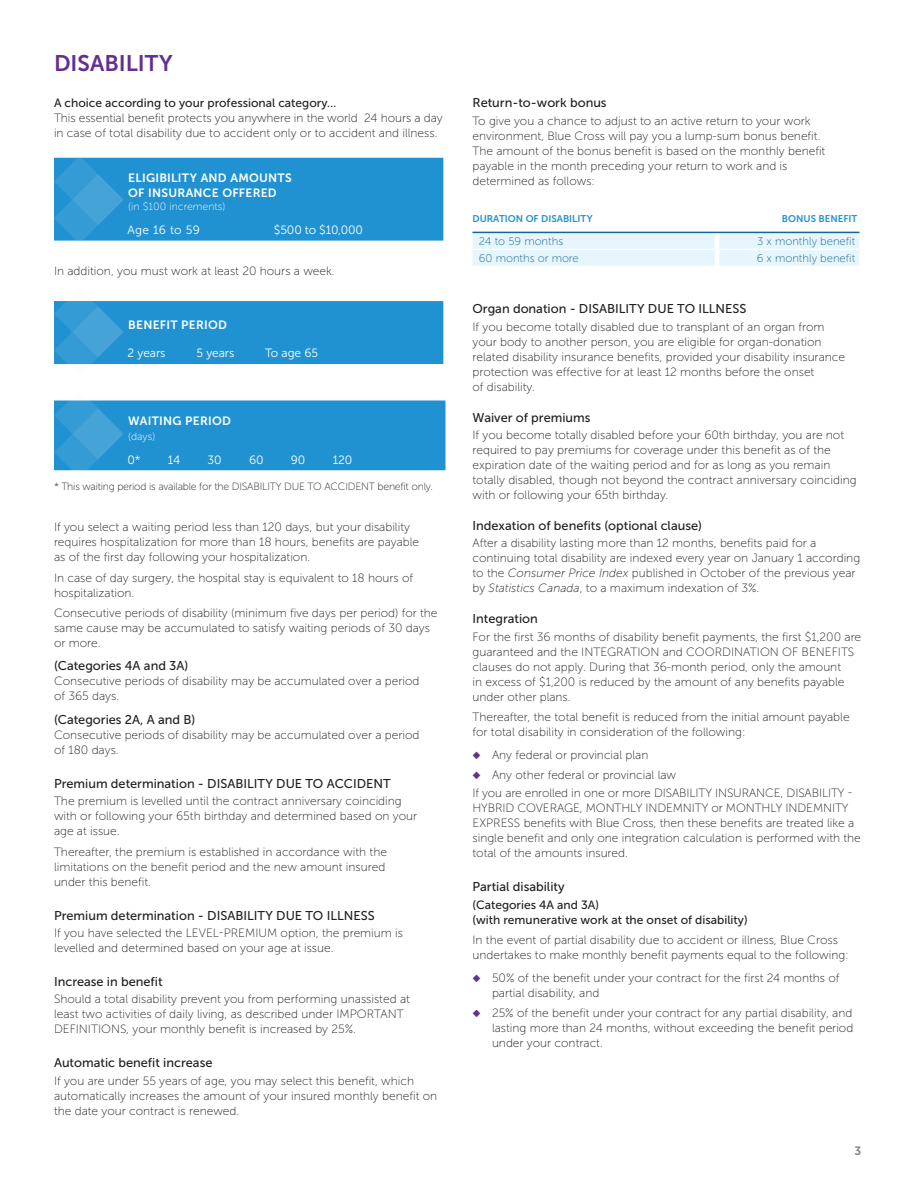
<style>
.page{position:relative;width:918px;height:1188px;background:#fff}
.page>*{position:absolute;margin:0;border:0;box-sizing:border-box;transform-origin:0 0}
.t1{font:22.5px "Museo Sans 700";color:#632f90}
.t2{font:12.75px "Museo Sans 500";color:#231f20}
.t3{font:12px/15px "Museo Sans 100";color:#231f20}
.t4{font:12px/15px "Museo Sans 500";color:#231f20}
.t5{font:12px/15px "Museo Sans 700";letter-spacing:.02em;color:#fff}
.t6{font:12px "Museo Sans 300";letter-spacing:-.01em;color:#fff}
.t7{font:12px "Museo Sans 700";color:#808285}
.t8{font:11.25px "Museo Sans 100";color:#176496}
.t9{font:10.5px "Museo Sans 100";letter-spacing:-.02em;color:#231f20}
.t10{font:10.5px "Museo Sans 100";color:#fff}
.t11{font:9.75px "Museo Sans 700";color:#2192d1}
.s1{font-style:italic}
.s2{color:#632f90}
</style>
<div class="page">
<div style="left:472px;top:232px;width:388px;height:34px;background:#e6f6fc"></div>
<hr style="left:715px;top:233px;width:4px;height:16px;background:#fff">
<hr style="left:715px;top:249px;width:4px;height:18px;background:#fff">
<hr style="left:472px;top:249px;width:243px;height:1px;background:#fff">
<hr style="left:719px;top:249px;width:140px;height:1px;background:#fff">
<hr style="left:472px;top:232px;width:245px;height:1px;background:#176496">
<hr style="left:717px;top:232px;width:142px;height:1px;background:#176496">
<svg style="left:54px;top:157px;width:389px;height:84px;background:#2694d2"></svg>
<svg style="left:54px;top:301px;width:389px;height:64px;background:#2795d2"></svg>
<svg style="left:54px;top:400px;width:392px;height:71px;background:#2795d2"></svg>
<h1 class="t1" style="left:54px;top:51px;width:120px">DISABILITY</h1>
<p class="t4" style="left:54px;top:96px;width:284px">A choice according to your professional category…</p>
<p class="t3" style="left:54px;top:111px;width:390px">This essential benefit protects you anywhere in the world 24 hours a day in case of total disability due to accident only or to accident and illness.</p>
<p class="t5" style="left:128px;top:170px;width:165px">ELIGIBILITY AND AMOUNTS<br>OF INSURANCE OFFERED</p>
<p class="t10" style="left:128px;top:201px;width:99px">(in $100 increments)</p>
<p class="t6" style="left:128px;top:223px;width:74px">Age 16 to 59</p>
<p class="t6" style="left:274px;top:223px;width:91px">$500 to $10,000</p>
<p class="t3" style="left:54px;top:264px;width:282px">In addition, you must work at least 20 hours a week.</p>
<p class="t5" style="left:128px;top:318px;width:100px">BENEFIT PERIOD</p>
<p class="t6" style="left:128px;top:347px;width:40px">2 years</p>
<p class="t6" style="left:196px;top:347px;width:39px">5 years</p>
<p class="t6" style="left:265px;top:347px;width:55px">To age 65</p>
<p class="t5" style="left:128px;top:413px;width:104px">WAITING PERIOD</p>
<p class="t10" style="left:128px;top:430px;width:29px">(days)</p>
<p class="t6" style="left:128px;top:453px;width:15px">0*</p>
<p class="t6" style="left:168px;top:453px;width:14px">14</p>
<p class="t6" style="left:208px;top:453px;width:16px">30</p>
<p class="t6" style="left:249px;top:453px;width:16px">60</p>
<p class="t6" style="left:291px;top:453px;width:16px">90</p>
<p class="t6" style="left:333px;top:453px;width:21px">120</p>
<p class="t9" style="left:54px;top:481px;width:381px">* This waiting period is available for the DISABILITY DUE TO ACCIDENT benefit only.</p>
<p class="t3" style="left:54px;top:520px;width:367px">If you select a waiting period less than 120 days, but your disability requires hospitalization for more than 18 hours, benefits are payable as of the first day following your hospitalization.</p>
<p class="t3" style="left:54px;top:570px;width:361px">In case of day surgery, the hospital stay is equivalent to 18 hours of hospitalization.</p>
<p class="t3" style="left:54px;top:606px;width:385px">Consecutive periods of disability (minimum five days per period) for the same cause may be accumulated to satisfy waiting periods of 30 days or more.</p>
<p class="t2" style="left:54px;top:659px;width:136px">(Categories 4A and 3A)</p>
<p class="t3" style="left:54px;top:674px;width:367px">Consecutive periods of disability may be accumulated over a period of 365 days.</p>
<p class="t2" style="left:54px;top:712px;width:143px">(Categories 2A, A and B)</p>
<p class="t3" style="left:54px;top:727px;width:367px">Consecutive periods of disability may be accumulated over a period of 180 days.</p>
<p class="t2" style="left:54px;top:777px;width:338px">Premium determination - DISABILITY DUE TO ACCIDENT</p>
<p class="t3" style="left:54px;top:794px;width:365px">The premium is levelled until the contract anniversary coinciding with or following your 65th birthday and determined based on your age at issue.</p>
<p class="t3" style="left:54px;top:844px;width:335px">Thereafter, the premium is established in accordance with the limitations on the benefit period and the new amount insured under this benefit.</p>
<p class="t2" style="left:54px;top:908px;width:322px">Premium determination - DISABILITY DUE TO ILLNESS</p>
<p class="t3" style="left:54px;top:925px;width:351px">If you have selected the LEVEL-PREMIUM option, the premium is levelled and determined based on your age at issue.</p>
<p class="t2" style="left:54px;top:975px;width:110px">Increase in benefit</p>
<p class="t3" style="left:54px;top:992px;width:357px">Should a total disability prevent you from performing unassisted at least two activities of daily living, as described under IMPORTANT<br>DEFINITIONS, your monthly benefit is increased by 25%.</p>
<p class="t2" style="left:54px;top:1056px;width:160px">Automatic benefit increase</p>
<p class="t3" style="left:54px;top:1073px;width:385px">If you are under 55 years of age, you may select this benefit, which automatically increases the amount of your insured monthly benefit on the date your contract is renewed.</p>
<p class="t2" style="left:472px;top:96px;width:136px">Return-to-work bonus</p>
<p class="t3" style="left:472px;top:113px;width:354px">To give you a chance to adjust to an active return to your work environment, Blue Cross will pay you a lump-sum bonus benefit.<br>The amount of the bonus benefit is based on the monthly benefit payable in the month preceding your return to work and is determined as follows:</p>
<p class="t11" style="left:472px;top:213px;width:122px">DURATION OF DISABILITY</p>
<p class="t11" style="left:782px;top:213px;width:77px">BONUS BENEFIT</p>
<p class="t8" style="left:479px;top:235px;width:86px">24 to 59 months</p>
<p class="t8" style="left:757px;top:235px;width:100px">3 x monthly benefit</p>
<p class="t8" style="left:479px;top:252px;width:101px">60 months or more</p>
<p class="t8" style="left:757px;top:252px;width:100px">6 x monthly benefit</p>
<p class="t2" style="left:472px;top:302px;width:276px">Organ donation - DISABILITY DUE TO ILLNESS</p>
<p class="t3" style="left:472px;top:319px;width:374px">If you become totally disabled due to transplant of an organ from your body to another person, you are eligible for organ-donation related disability insurance benefits, provided your disability insurance protection was effective for at least 12 months before the onset<br>of disability.</p>
<p class="t2" style="left:472px;top:410px;width:120px">Waiver of premiums</p>
<p class="t3" style="left:472px;top:427px;width:386px">If you become totally disabled before your 60th birthday, you are not required to pay premiums for coverage under this benefit as of the expiration date of the waiting period and for as long as you remain totally disabled, though not beyond the contract anniversary coinciding with or following your 65th birthday.</p>
<p class="t2" style="left:472px;top:519px;width:231px">Indexation of benefits (optional clause)</p>
<p class="t3" style="left:472px;top:536px;width:389px">After a disability lasting more than 12 months, benefits paid for a continuing total disability are indexed every year on January 1 according to the <span class="s1">Consumer Price Index</span> published in October of the previous year by <span class="s1">Statistics Canada</span>, to a maximum indexation of 3%.</p>
<p class="t2" style="left:472px;top:612px;width:67px">Integration</p>
<p class="t3" style="left:472px;top:629px;width:390px">For the first 36 months of disability benefit payments, the first $1,200 are guaranteed and the INTEGRATION and COORDINATION OF BENEFITS clauses do not apply. During that 36-month period, only the amount<br>in excess of $1,200 is reduced by the amount of any benefits payable under other plans.</p>
<p class="t3" style="left:472px;top:710px;width:379px">Thereafter, the total benefit is reduced from the initial amount payable for total disability in consideration of the following:</p>
<p class="t3" style="left:473px;top:747px;width:177px"><span class="s2">◆</span> Any federal or provincial plan</p>
<p class="t3" style="left:472px;top:766px;width:381px;line-height:18.3px"><span class="s2">◆</span> Any other federal or provincial law<br>If you are enrolled in one or more DISABILITY INSURANCE, DISABILITY -</p>
<p class="t3" style="left:472px;top:801px;width:390px">HYBRID COVERAGE, MONTHLY INDEMNITY or MONTHLY INDEMNITY EXPRESS benefits with Blue Cross, then these benefits are treated like a single benefit and only one integration calculation is performed with the total of the amounts insured.</p>
<p class="t2" style="left:472px;top:880px;width:94px">Partial disability</p>
<p class="t4" style="left:472px;top:897px;width:277px">(Categories 4A and 3A)<br>(with remunerative work at the onset of disability)</p>
<p class="t3" style="left:472px;top:932px;width:378px">In the event of partial disability due to accident or illness, Blue Cross undertakes to make monthly benefit payments equal to the following:</p>
<p class="t3" style="left:492px;top:970px;width:349px;text-indent:-19px"><span class="s2">◆</span> 50% of the benefit under your contract for the first 24 months of partial disability, and</p>
<p class="t3" style="left:492px;top:1005px;width:363px;text-align:justify;text-indent:-19px"><span class="s2">◆</span> 25% of the benefit under your contract for any partial disability, and lasting more than 24 months, without exceeding the benefit period under your contract.</p>
<p class="t7" style="left:854px;top:1144px;width:8px">3</p>
</div>
